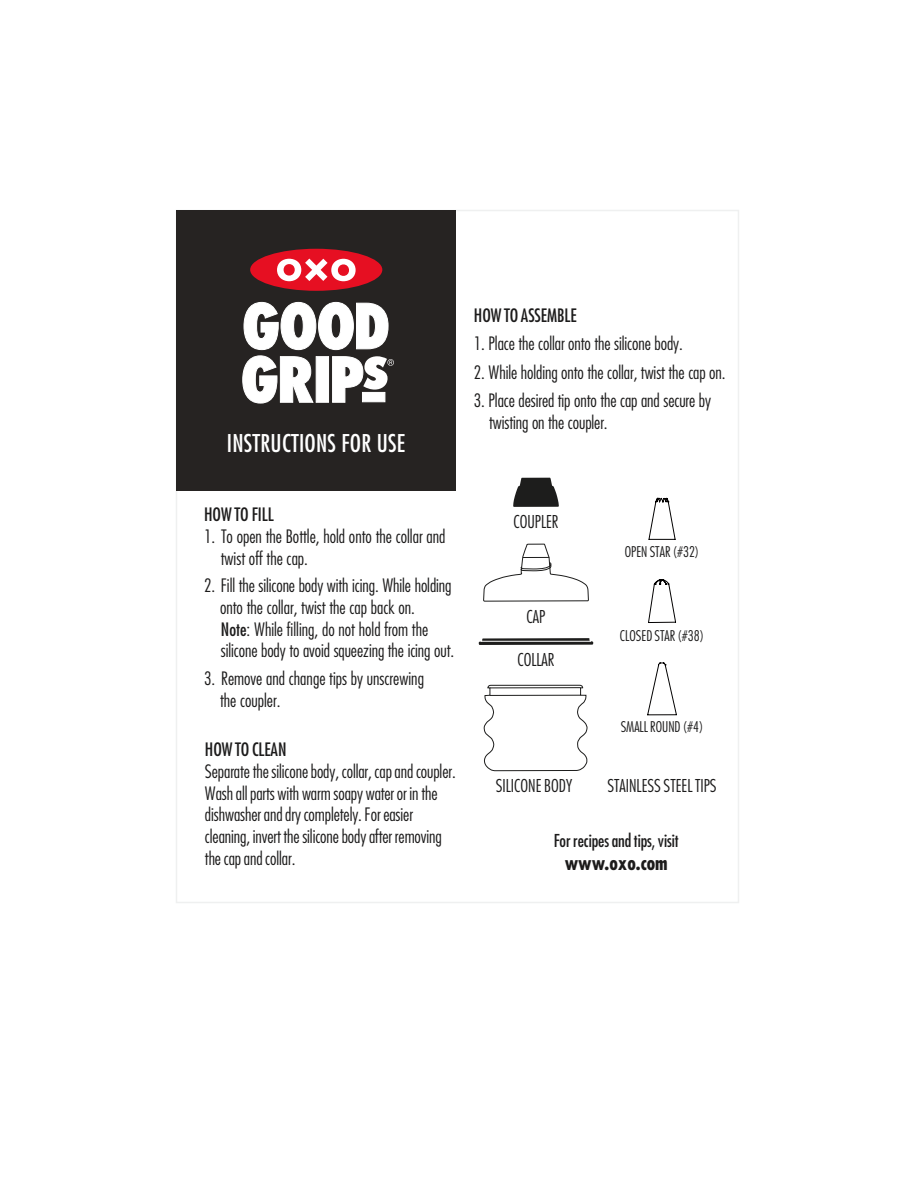
<style>
.page{position:relative;width:918px;height:1188px;background:#fff}
.page>*{position:absolute;margin:0;border:0;box-sizing:border-box;transform-origin:0 0}
.t1{font:condensed 23.85px "Futura";letter-spacing:.01em;color:#fff}
.t2{font:700 condensed 19.5px "Futura";color:#1c1b1b}
.t3{font:300 condensed 18px/21.6px "Futura";letter-spacing:-.005em;color:#1c1b1b}
.t4{font:condensed 18px "Futura";letter-spacing:-.005em;color:#1c1b1b}
.t5{font:condensed 17.4px "Futura";letter-spacing:-.005em;color:#1c1b1b}
.t6{font:300 condensed 17.25px "Futura";color:#1c1b1b}
.t7{font:300 condensed 14.4px "Futura";color:#1c1b1b}
.s1{font-weight:400}
</style>
<div class="page">
<div style="left:176px;top:210px;width:279px;height:281px;background:#262322"></div>
<div style="left:250px;top:249px;width:132px;height:42px;background:#e60f22;border-radius:50%"></div>
<svg style="left:277px;top:258px;width:79px;height:24px"></svg>
<svg style="left:242px;top:301px;width:152px;height:103px"></svg>
<svg style="left:647px;top:662px;width:30px;height:54px"></svg>
<svg style="left:648px;top:497px;width:28px;height:43px"></svg>
<svg style="left:648px;top:579px;width:28px;height:44px"></svg>
<svg style="left:479px;top:638px;width:115px;height:7px"></svg>
<svg style="left:513px;top:478px;width:46px;height:29px"></svg>
<svg style="left:483px;top:543px;width:106px;height:59px"></svg>
<svg style="left:483px;top:684px;width:104px;height:87px"></svg>
<hr style="left:481px;top:641px;width:110px;height:1px;background:#fff">
<h1 class="t1" style="left:227px;top:429px;width:180px">INSTRUCTIONS FOR USE</h1>
<p class="t4" style="left:474px;top:305px;width:104px">HOW TO ASSEMBLE</p>
<p class="t3" style="left:474px;top:333px;width:210px">1. Place the collar onto the silicone body.</p>
<p class="t3" style="left:474px;top:361px;width:253px">2. While holding onto the collar, twist the cap on.</p>
<p class="t3" style="left:489px;top:389px;width:223px;text-indent:-15px">3. Place desired tip onto the cap and secure by twisting on the coupler.</p>
<p class="t4" style="left:204px;top:504px;width:71px">HOW TO FILL</p>
<p class="t3" style="left:221px;top:526px;width:226px;text-indent:-17px">1. To open the Bottle, hold onto the collar and twist off the cap.</p>
<p class="t3" style="left:220px;top:575px;width:236px;text-indent:-16px">2. Fill the silicone body with icing. While holding onto the collar, twist the cap back on.<br><span class="s1">Note</span>: While filling, do not hold from the silicone body to avoid squeezing the icing out.</p>
<p class="t3" style="left:220px;top:668px;width:206px;text-indent:-16px">3. Remove and change tips by unscrewing the coupler.</p>
<p class="t4" style="left:205px;top:739px;width:83px">HOW TO CLEAN</p>
<p class="t3" style="left:205px;top:761px;width:252px">Separate the silicone body, collar, cap and coupler.<br>Wash all parts with warm soapy water or in the dishwasher and dry completely. For easier cleaning, invert the silicone body after removing the cap and collar.</p>
<p class="t6" style="left:513px;top:511px;width:47px">COUPLER</p>
<p class="t6" style="left:527px;top:607px;width:20px">CAP</p>
<p class="t6" style="left:517px;top:650px;width:39px">COLLAR</p>
<p class="t6" style="left:496px;top:776px;width:78px">SILICONE BODY</p>
<p class="t7" style="left:625px;top:543px;width:76px">OPEN STAR (#32)</p>
<p class="t7" style="left:620px;top:627px;width:86px">CLOSED STAR (#38)</p>
<p class="t7" style="left:621px;top:718px;width:84px">SMALL ROUND (#4)</p>
<p class="t6" style="left:607px;top:775px;width:111px">STAINLESS STEEL TIPS</p>
<p class="t5" style="left:554px;top:830px;width:126px">For recipes and tips, visit</p>
<p class="t2" style="left:565px;top:851px;width:105px">www.oxo.com</p>
</div>
